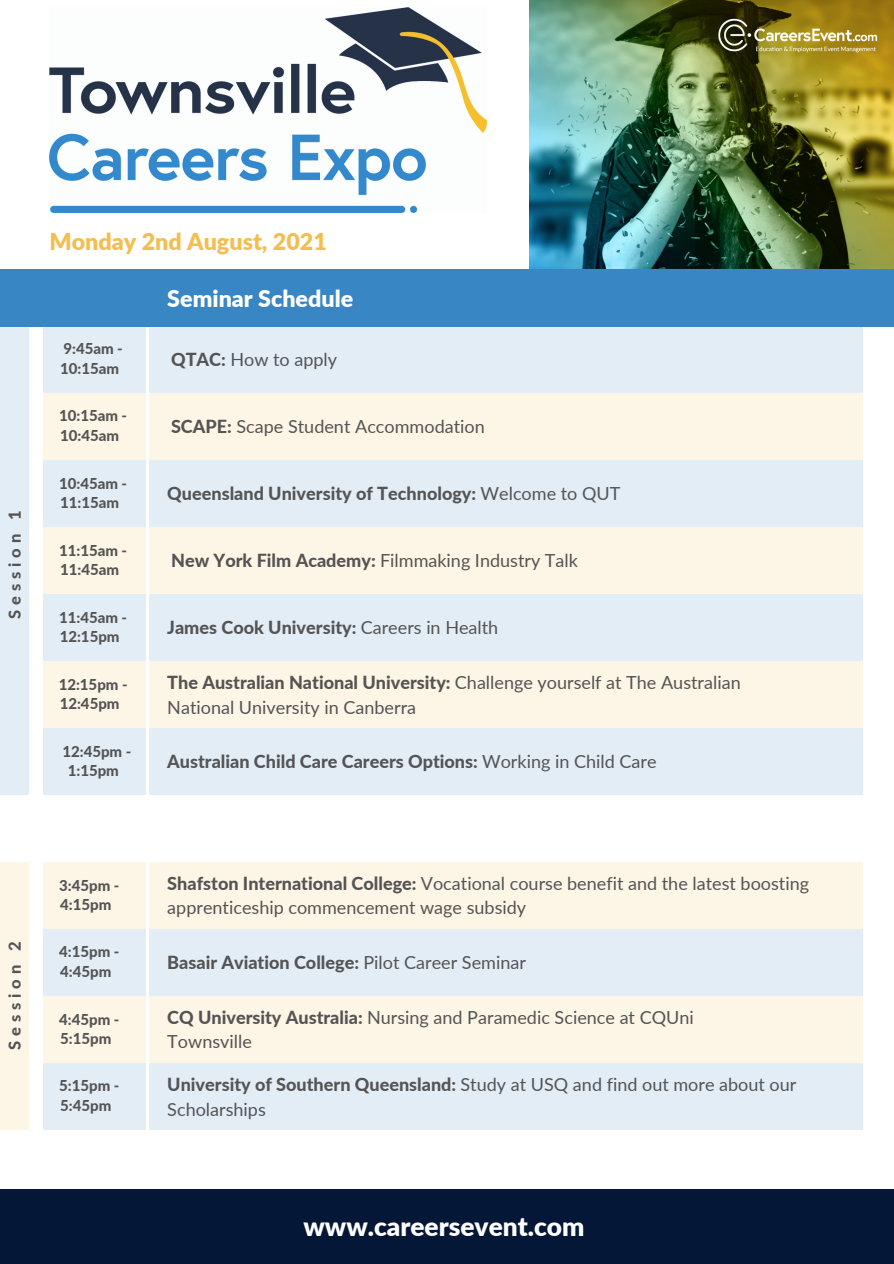
<style>
.page{position:relative;width:894px;height:1264px;background:#fff}
.page>*{position:absolute;margin:0;border:0;box-sizing:border-box;transform-origin:0 0}
.t1{font:900 26.25px "Lato";color:#fff}
.t2{font:900 23.25px "Lato";color:#f3be50}
.t3{font:900 23.25px "Lato";color:#fff}
.t4{font:18px/24.8px "Lato";color:#545454}
.t5{font:800 18px "Lato";color:#545454}
.t6{font:800 16.5px "Lato";letter-spacing:.3em;color:#545454}
.t7{font:800 15px "Lato";color:#545454}
.s1{font-weight:800}
.s2{font-weight:400}
</style>
<div class="page">
<img style="left:529px;top:0;width:364px;height:269px">
<img style="left:717px;top:19px;width:160px;height:34px">
<div style="left:43px;top:326px;width:819px;height:67px;background:#e2edf6"></div>
<div style="left:43px;top:393px;width:819px;height:67px;background:#fdf5e5"></div>
<div style="left:43px;top:460px;width:819px;height:67px;background:#e2edf6"></div>
<div style="left:43px;top:527px;width:819px;height:67px;background:#fdf5e5"></div>
<div style="left:43px;top:594px;width:819px;height:66px;background:#e2edf6"></div>
<div style="left:43px;top:661px;width:819px;height:67px;background:#fdf5e5"></div>
<div style="left:43px;top:728px;width:819px;height:66px;background:#e2edf6"></div>
<div style="left:43px;top:861px;width:819px;height:67px;background:#fdf5e5"></div>
<div style="left:43px;top:928px;width:819px;height:67px;background:#e2edf6"></div>
<div style="left:43px;top:995px;width:819px;height:67px;background:#fdf5e5"></div>
<div style="left:43px;top:1062px;width:819px;height:67px;background:#e2edf6"></div>
<hr style="left:146px;top:326px;width:3px;height:803px;background:#fff">
<div style="left:0;top:269px;width:893px;height:57px;background:#3986c4"></div>
<div style="left:0;top:1188px;width:893px;height:75px;background:#051736"></div>
<div style="left:0;top:326px;width:29px;height:468px;background:#e2edf6"></div>
<div style="left:0;top:861px;width:29px;height:268px;background:#fdf5e5"></div>
<img style="left:49px;top:8px;width:437px;height:205px">
<p class="t6" style="left:5px;top:619px;width:111px;rotate:-90deg">Session 1</p>
<p class="t2" style="left:49px;top:227px;width:279px">Monday 2nd August, 2021</p>
<p class="t7" style="left:63px;top:339px;width:61px">9:45am -</p>
<p class="t7" style="left:60px;top:359px;width:60px">10:15am</p>
<p class="t7" style="left:59px;top:406px;width:70px">10:15am -</p>
<p class="t7" style="left:60px;top:426px;width:60px">10:45am</p>
<p class="t7" style="left:59px;top:474px;width:70px">10:45am -</p>
<p class="t7" style="left:60px;top:493px;width:60px">11:15am</p>
<p class="t7" style="left:59px;top:540px;width:70px">11:15am -</p>
<p class="t7" style="left:60px;top:560px;width:60px">11:45am</p>
<p class="t7" style="left:59px;top:608px;width:70px">11:45am -</p>
<p class="t7" style="left:60px;top:627px;width:61px">12:15pm</p>
<p class="t7" style="left:59px;top:674px;width:70px">12:15pm -</p>
<p class="t7" style="left:60px;top:694px;width:61px">12:45pm</p>
<p class="t7" style="left:62px;top:742px;width:70px">12:45pm -</p>
<p class="t7" style="left:68px;top:761px;width:53px">1:15pm</p>
<p class="t3" style="left:167px;top:284px;width:187px">Seminar Schedule</p>
<p class="t4" style="left:171px;top:346px;width:168px"><span class="s1">QTAC:</span> How to apply</p>
<p class="t4" style="left:171px;top:414px;width:315px"><span class="s1">SCAPE:</span> Scape Student Accommodation</p>
<p class="t5" style="left:167px;top:482px;width:454px">Queensland University of Technology: <span class="s2">Welcome to QUT</span></p>
<p class="t4" style="left:171px;top:548px;width:408px"><span class="s1">New York Film Academy:</span> Filmmaking Industry Talk</p>
<p class="t5" style="left:167px;top:616px;width:332px">James Cook University: <span class="s2">Careers in Health</span></p>
<p class="t4" style="left:167px;top:669px;width:574px"><span class="s1">The Australian National University:</span> Challenge yourself at The Australian<br>National University in Canberra</p>
<p class="t5" style="left:167px;top:750px;width:490px">Australian Child Care Careers Options: <span class="s2">Working in Child Care</span></p>
<p class="t6" style="left:5px;top:1050px;width:110px;rotate:-90deg">Session 2</p>
<p class="t7" style="left:59px;top:875px;width:62px">3:45pm -</p>
<p class="t7" style="left:60px;top:895px;width:53px">4:15pm</p>
<p class="t7" style="left:59px;top:942px;width:62px">4:15pm -</p>
<p class="t7" style="left:60px;top:961px;width:53px">4:45pm</p>
<p class="t7" style="left:59px;top:1009px;width:62px">4:45pm -</p>
<p class="t7" style="left:60px;top:1029px;width:53px">5:15pm</p>
<p class="t7" style="left:59px;top:1076px;width:62px">5:15pm -</p>
<p class="t7" style="left:60px;top:1095px;width:53px">5:45pm</p>
<p class="t4" style="left:167px;top:870px;width:643px"><span class="s1">Shafston International College:</span> Vocational course benefit and the latest boosting apprenticeship commencement wage subsidy</p>
<p class="t5" style="left:167px;top:951px;width:360px">Basair Aviation College: <span class="s2">Pilot Career Seminar</span></p>
<p class="t4" style="left:167px;top:1004px;width:528px"><span class="s1">CQ University Australia:</span> Nursing and Paramedic Science at CQUni<br>Townsville</p>
<p class="t4" style="left:167px;top:1071px;width:630px"><span class="s1">University of Southern Queensland:</span> Study at USQ and find out more about our<br>Scholarships</p>
<p class="t1" style="left:303px;top:1210px;width:282px">www.careersevent.com</p>
</div>
